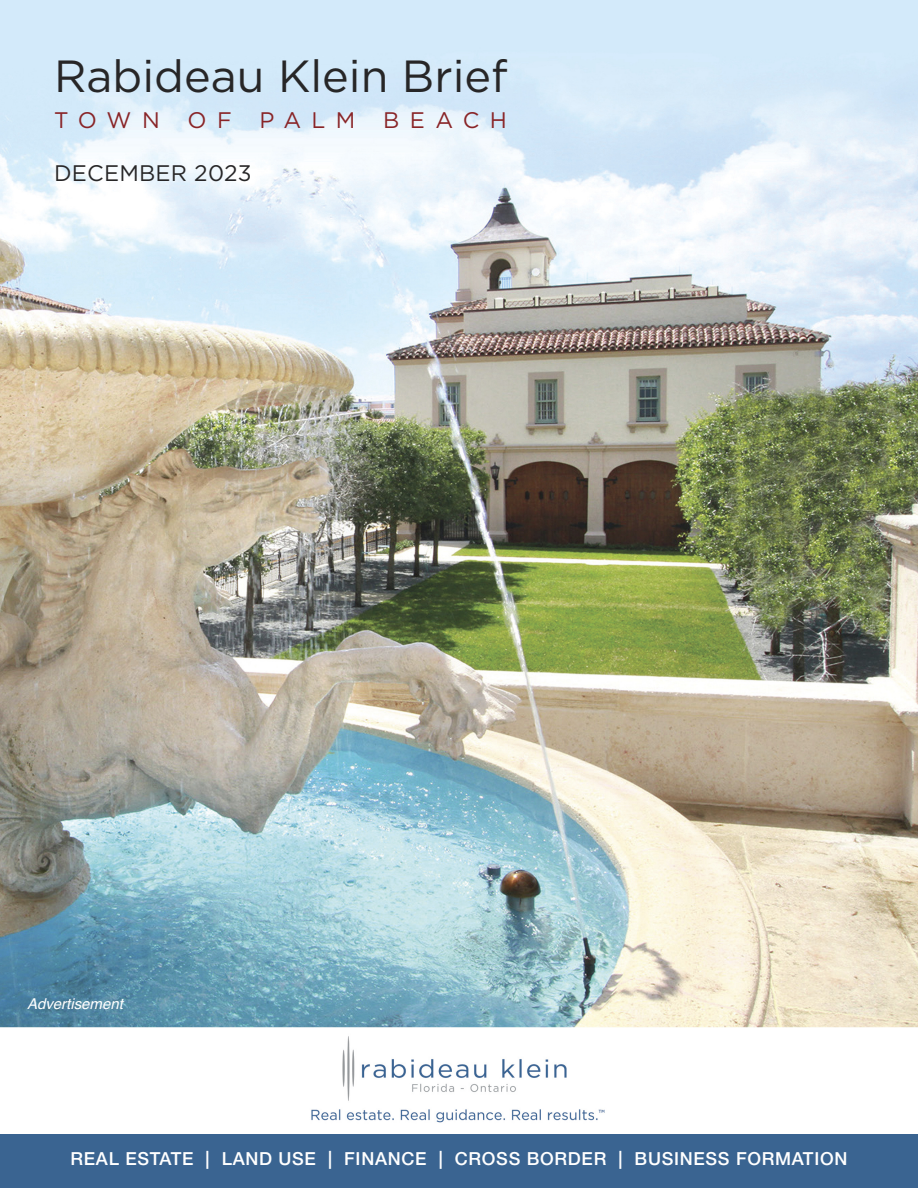
<style>
.page{position:relative;width:918px;height:1188px;background:#fff}
.page>*{position:absolute;margin:0;border:0;box-sizing:border-box;transform-origin:0 0}
.t1{font:45px "Gotham";color:#272627}
.t2{font:22.5px "Gotham";letter-spacing:.465em;color:#892427}
.t3{font:22.5px "Gotham";letter-spacing:.01em;color:#272627}
.t4{font:500 18px "Helvetica Neue";letter-spacing:.04em;color:#fff}
.t5{font:italic 15px "Helvetica";color:#fff}
</style>
<div class="page">
<img style="left:0;top:0;width:918px;height:1123px">
<div style="left:0;top:1134px;width:918px;height:54px;background:#3a6491"></div>
<h1 class="t1" style="left:54px;top:60px;width:455px">Rabideau Klein Brief</h1>
<p class="t2" style="left:54px;top:112px;width:454px">TOWN OF PALM BEACH</p>
<p class="t3" style="left:54px;top:166px;width:199px">DECEMBER 2023</p>
<p class="t5" style="left:27px;top:995px;width:97px">Advertisement</p>
<p class="t4" style="left:71px;top:1144px;width:778px">REAL ESTATE | LAND USE | FINANCE | CROSS BORDER | BUSINESS FORMATION</p>
</div>
